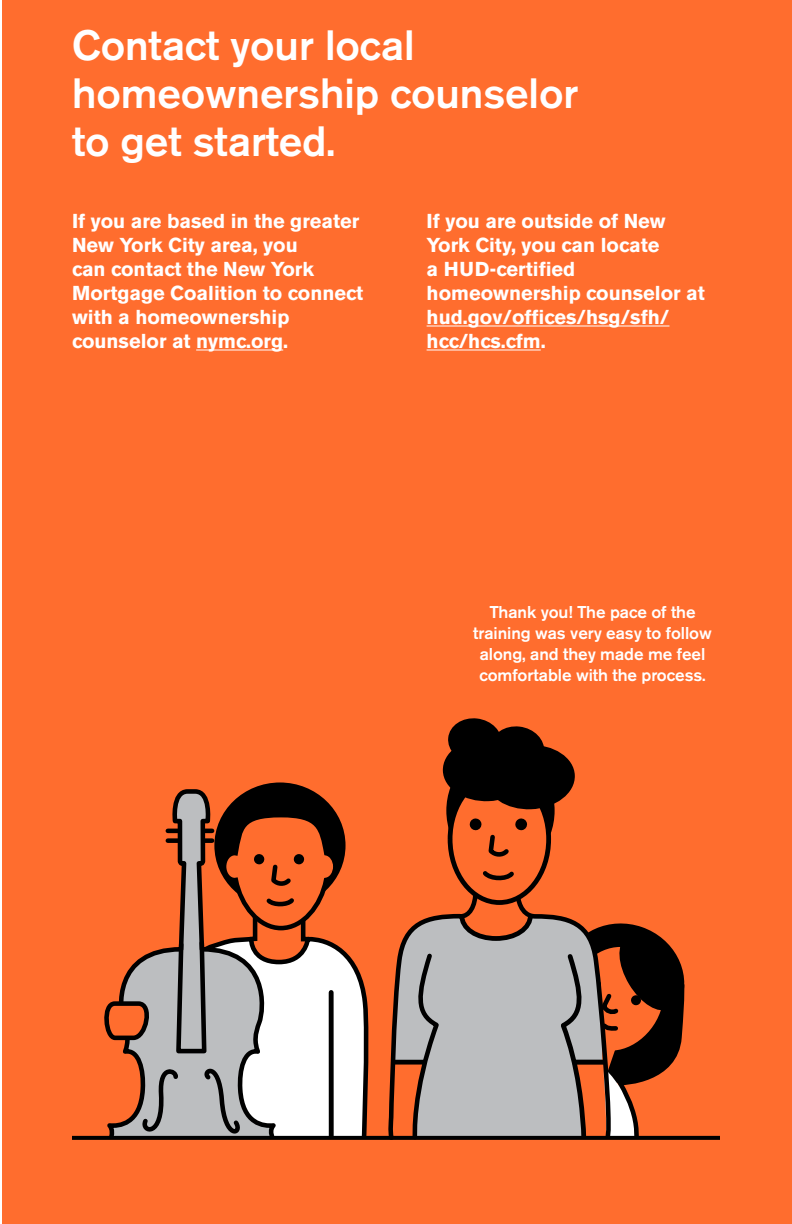
<style>
.page{position:relative;width:792px;height:1224px;background:#fff}
.page>*{position:absolute;margin:0;border:0;box-sizing:border-box;transform-origin:0 0}
.t1{font:500 42px/48px "Akzidenz Grotesk BE";letter-spacing:-.005em;color:#fff}
.t2{font:700 20px/24px "Akzidenz Grotesk BE";color:#fff}
.t3{font:500 17px/21px "Akzidenz Grotesk BE";letter-spacing:-.005em;color:#fff;text-align:center}
</style>
<div class="page">
<div style="left:2px;top:0;width:790px;height:1224px;background:#ff6d2e"></div>
<svg style="left:77px;top:789px;width:159px;height:347px"></svg>
<svg style="left:456px;top:869px;width:90px;height:40px"></svg>
<div style="left:214px;top:782px;width:132px;height:127px;background:#000;border-radius:50%"></div>
<div style="left:450px;top:776px;width:99px;height:127px;background:#ff6d2e;border-radius:50%"></div>
<div style="left:448px;top:774px;width:103px;height:131px;border:5px solid #000;border-radius:50%"></div>
<svg style="left:515px;top:818px;width:13px;height:13px"></svg>
<svg style="left:469px;top:818px;width:13px;height:13px"></svg>
<svg style="left:483px;top:871px;width:31px;height:9px"></svg>
<svg style="left:488px;top:834px;width:21px;height:22px"></svg>
<svg style="left:442px;top:718px;width:133px;height:93px"></svg>
<svg style="left:73px;top:1136px;width:646px;height:4px"></svg>
<svg style="left:388px;top:909px;width:304px;height:231px"></svg>
<div style="left:393px;top:1060px;width:32px;height:5px;background:#000"></div>
<svg style="left:98px;top:811px;width:275px;height:329px"></svg>
<hr style="left:196px;top:349px;width:87px;height:1px;background:#fff">
<hr style="left:427px;top:325px;width:242px;height:1px;background:#fff">
<hr style="left:427px;top:349px;width:114px;height:1px;background:#fff">
<h1 class="t1" style="left:72px;top:21px;width:508px">Contact your local homeownership counselor to get started.</h1>
<p class="t2" style="left:72px;top:209px;width:293px">If you are based in the greater<br>New York City area, you<br>can contact the New York<br>Mortgage Coalition to connect with a homeownership counselor at nymc.org.</p>
<p class="t2" style="left:427px;top:209px;width:280px">If you are outside of New<br>York City, you can locate<br>a HUD-certified homeownership counselor at hud.gov/offices/hsg/sfh/ hcc/hcs.cfm.</p>
<p class="t3" style="left:473px;top:602px;width:240px">Thank you! The pace of the training was very easy to follow along, and they made me feel comfortable with the process.</p>
</div>
